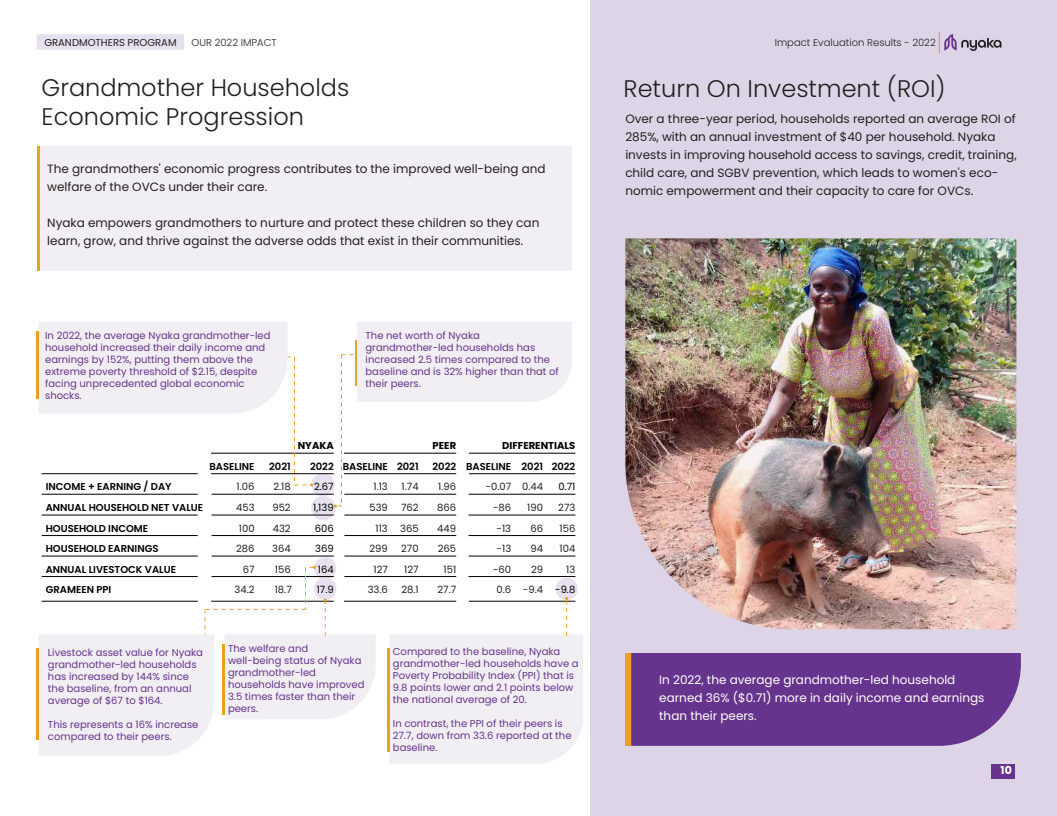
<style>
.page{position:relative;width:1057px;height:816px;background:#fff}
.page>*{position:absolute;margin:0;border:0;box-sizing:border-box;transform-origin:0 0}
.t1{font:300 24px/28.8px "Poppins";color:#231f20}
.t2{font:12px/18px "Poppins";color:#231f20}
.t3{font:12px/18px "Poppins";color:#fff}
.t4{font:700 11px "Poppins";color:#fff}
.t5{font:10px/12px "Poppins";color:#66338d}
.t6{font:10px "Poppins";color:#231f20}
.t7{font:600 10px "Poppins";color:#000}
.t8{font:300 10px "Poppins";color:#231f20}
.t9{font:10px "Poppins";color:#000}
.t10{font:700 10px "Poppins";color:#000}
.s1{color:#000}
</style>
<div class="page">
<div style="left:311px;top:473px;width:24px;height:23px;background:#e7e1ef;border-radius:50%"></div>
<div style="left:311px;top:496px;width:24px;height:24px;background:#e7e1ef;border-radius:50%"></div>
<div style="left:314px;top:557px;width:22px;height:22px;background:#e7e1ef;border-radius:50%"></div>
<div style="left:555px;top:578px;width:22px;height:22px;background:#e7e1ef;border-radius:50%"></div>
<div style="left:590px;top:0;width:466px;height:816px;background:#ddd5e7"></div>
<div style="left:990px;top:764px;width:24px;height:14px;background:#66338d"></div>
<hr style="left:42px;top:494px;width:155px;height:1px;background:#000">
<hr style="left:211px;top:494px;width:122px;height:1px;background:#000">
<hr style="left:468px;top:494px;width:107px;height:1px;background:#000">
<hr style="left:42px;top:515px;width:155px;height:1px;background:#000">
<hr style="left:211px;top:515px;width:122px;height:1px;background:#000">
<hr style="left:344px;top:515px;width:112px;height:1px;background:#000">
<hr style="left:468px;top:515px;width:107px;height:1px;background:#000">
<hr style="left:42px;top:535px;width:155px;height:1px;background:#000">
<hr style="left:211px;top:535px;width:122px;height:1px;background:#000">
<hr style="left:344px;top:535px;width:112px;height:1px;background:#000">
<hr style="left:468px;top:535px;width:107px;height:1px;background:#000">
<hr style="left:42px;top:556px;width:155px;height:1px;background:#000">
<hr style="left:211px;top:556px;width:122px;height:1px;background:#000">
<hr style="left:344px;top:556px;width:112px;height:1px;background:#000">
<hr style="left:468px;top:556px;width:107px;height:1px;background:#000">
<hr style="left:344px;top:576px;width:112px;height:1px;background:#000">
<hr style="left:468px;top:576px;width:107px;height:1px;background:#000">
<hr style="left:344px;top:601px;width:112px;height:1px;background:#000">
<hr style="left:211px;top:453px;width:122px;height:1px;background:#000">
<hr style="left:469px;top:453px;width:106px;height:1px;background:#000">
<svg style="left:211px;top:474px;width:122px;height:1px"></svg>
<hr style="left:211px;top:473px;width:122px;height:1px;background:#000">
<hr style="left:469px;top:473px;width:106px;height:1px;background:#000">
<div style="left:40px;top:146px;width:532px;height:125px;background:#f2eff4"></div>
<hr style="left:37px;top:146px;width:3px;height:125px;background:#eaa022">
<div style="left:625px;top:653px;width:6px;height:93px;background:#eaa022"></div>
<div style="left:631px;top:653px;width:389px;height:93px;background:#66338d"></div>
<hr style="left:37px;top:648px;width:2px;height:92px;background:#eaa022">
<hr style="left:387px;top:648px;width:2px;height:103px;background:#eaa022">
<svg style="left:334px;top:322px;width:238px;height:186px"></svg>
<svg style="left:389px;top:597px;width:194px;height:167px"></svg>
<svg style="left:39px;top:566px;width:336px;height:190px"></svg>
<svg style="left:39px;top:322px;width:274px;height:164px"></svg>
<hr style="left:37px;top:332px;width:2px;height:67px;background:#eaa022">
<div style="left:37px;top:34px;width:147px;height:16px;background:#e6e1ee"></div>
<svg style="left:938px;top:32px;width:63px;height:21px"></svg>
<img style="left:625px;top:238px;width:391px;height:391px">
<p class="t6" style="left:44px;top:37px;width:134px">GRANDMOTHERS PROGRAM</p>
<p class="t8" style="left:192px;top:37px;width:86px">OUR 2022 IMPACT</p>
<p class="t8" style="left:774px;top:37px;width:162px">Impact Evaluation Results - 2022</p>
<h1 class="t1" style="left:42px;top:74px;width:309px">Grandmother Households<br>Economic Progression</h1>
<p class="t2" style="left:47px;top:160px;width:499px">The grandmothers' economic progress contributes to the improved well-being and welfare of the OVCs under their care.</p>
<p class="t2" style="left:47px;top:214px;width:493px">Nyaka empowers grandmothers to nurture and protect these children so they can learn, grow, and thrive against the adverse odds that exist in their communities.</p>
<p class="t5" style="left:45px;top:330px;width:227px">In 2022, the average Nyaka grandmother-led household increased their daily income and earnings by 152%, putting them above the extreme poverty threshold of $2.15, despite facing unprecedented global economic shocks.</p>
<p class="t5" style="left:365px;top:330px;width:195px">The net worth of Nyaka grandmother-led households has increased 2.5 times compared to the baseline and is 32% higher than that of their peers.</p>
<p class="t10" style="left:298px;top:440px;width:37px">NYAKA</p>
<p class="t10" style="left:432px;top:440px;width:25px">PEER</p>
<p class="t10" style="left:502px;top:440px;width:75px">DIFFERENTIALS</p>
<p class="t7" style="left:209px;top:460px;width:47px">BASELINE</p>
<p class="t7" style="left:269px;top:460px;width:23px">2021</p>
<p class="t7" style="left:310px;top:460px;width:110px">2022 BASELINE 2021</p>
<p class="t7" style="left:432px;top:460px;width:144px">2022 BASELINE 2021 2022</p>
<p class="t7" style="left:46px;top:481px;width:127px">INCOME + EARNING / DAY</p>
<p class="t6" style="left:236px;top:481px;width:19px">1.06</p>
<p class="t6" style="left:273px;top:481px;width:19px">2.18</p>
<p class="t9" style="left:314px;top:481px;width:21px">2.67</p>
<p class="t6" style="left:373px;top:481px;width:16px">1.13</p>
<p class="t6" style="left:401px;top:481px;width:19px">1.74</p>
<p class="t6" style="left:438px;top:481px;width:19px">1.96</p>
<p class="t6" style="left:485px;top:481px;width:59px">-0.07 0.44</p>
<p class="t9" style="left:558px;top:481px;width:19px">0.71</p>
<p class="t7" style="left:46px;top:501px;width:159px">ANNUAL HOUSEHOLD NET VALUE</p>
<p class="t6" style="left:236px;top:501px;width:20px">453</p>
<p class="t6" style="left:272px;top:501px;width:20px">952</p>
<p class="t9" style="left:313px;top:501px;width:22px">1,139</p>
<p class="t6" style="left:369px;top:501px;width:20px">539</p>
<p class="t6" style="left:401px;top:501px;width:19px">762</p>
<p class="t6" style="left:437px;top:501px;width:21px">866</p>
<p class="t6" style="left:493px;top:501px;width:20px">-86</p>
<p class="t6" style="left:527px;top:501px;width:17px">190</p>
<p class="t6" style="left:558px;top:501px;width:19px">273</p>
<p class="t7" style="left:46px;top:522px;width:104px">HOUSEHOLD INCOME</p>
<p class="t6" style="left:239px;top:522px;width:17px">100</p>
<p class="t6" style="left:273px;top:522px;width:19px">432</p>
<p class="t9" style="left:314px;top:522px;width:20px">606</p>
<p class="t6" style="left:375px;top:522px;width:45px">113 365</p>
<p class="t6" style="left:437px;top:522px;width:20px">449</p>
<p class="t6" style="left:496px;top:522px;width:16px">-13</p>
<p class="t6" style="left:530px;top:522px;width:14px">66</p>
<p class="t6" style="left:559px;top:522px;width:17px">156</p>
<p class="t7" style="left:46px;top:543px;width:114px">HOUSEHOLD EARNINGS</p>
<p class="t6" style="left:236px;top:543px;width:20px">286</p>
<p class="t6" style="left:272px;top:543px;width:20px">364</p>
<p class="t9" style="left:315px;top:543px;width:20px">369</p>
<p class="t6" style="left:369px;top:543px;width:20px">299</p>
<p class="t6" style="left:401px;top:543px;width:19px">270</p>
<p class="t6" style="left:438px;top:543px;width:20px">265</p>
<p class="t6" style="left:496px;top:543px;width:16px">-13</p>
<p class="t6" style="left:530px;top:543px;width:14px">94</p>
<p class="t6" style="left:559px;top:543px;width:17px">104</p>
<p class="t7" style="left:46px;top:563px;width:132px">ANNUAL LIVESTOCK VALUE</p>
<p class="t6" style="left:243px;top:563px;width:13px">67</p>
<p class="t6" style="left:275px;top:563px;width:17px">156</p>
<p class="t9" style="left:318px;top:563px;width:17px">164</p>
<p class="t6" style="left:373px;top:563px;width:16px">127</p>
<p class="t6" style="left:404px;top:563px;width:16px">127</p>
<p class="t6" style="left:443px;top:563px;width:14px">151</p>
<p class="t6" style="left:493px;top:563px;width:20px">-60</p>
<p class="t6" style="left:531px;top:563px;width:14px">29</p>
<p class="t6" style="left:566px;top:563px;width:11px">13</p>
<p class="t7" style="left:46px;top:584px;width:67px">GRAMEEN PPI</p>
<p class="t6" style="left:234px;top:584px;width:22px">34.2</p>
<p class="t6" style="left:275px;top:584px;width:19px">18.7</p>
<p class="t9" style="left:316px;top:584px;width:19px">17.9</p>
<p class="t6" style="left:367px;top:584px;width:22px">33.6</p>
<p class="t6" style="left:401px;top:584px;width:19px">28.1</p>
<p class="t6" style="left:437px;top:584px;width:20px">27.7</p>
<p class="t6" style="left:496px;top:584px;width:80px">0.6 -9.4 <span class="s1">-9.8</span></p>
<p class="t5" style="left:48px;top:646px;width:156px">Livestock asset value for Nyaka grandmother-led households has increased by 144% since the baseline, from an annual average of $67 to $164.</p>
<p class="t5" style="left:48px;top:718px;width:152px">This represents a 16% increase compared to their peers.</p>
<p class="t5" style="left:228px;top:642px;width:138px">The welfare and<br>well-being status of Nyaka grandmother-led households have improved<br>3.5 times faster than their peers.</p>
<p class="t5" style="left:393px;top:646px;width:187px">Compared to the baseline, Nyaka grandmother-led households have a Poverty Probability Index (PPI) that is 9.8 points lower and 2.1 points below the national average of 20.</p>
<p class="t5" style="left:393px;top:718px;width:180px">In contrast, the PPI of their peers is<br>27.7, down from 33.6 reported at the baseline.</p>
<h1 class="t1" style="left:623px;top:75px;width:323px">Return On Investment (ROI)</h1>
<p class="t2" style="left:625px;top:110px;width:393px">Over a three-year period, households reported an average ROI of 285%, with an annual investment of $40 per household. Nyaka invests in improving household access to savings, credit, training, child care, and SGBV prevention, which leads to women's eco&shy;nomic empowerment and their capacity to care for OVCs.</p>
<p class="t3" style="left:659px;top:670px;width:326px">In 2022, the average grandmother-led household earned 36% ($0.71) more in daily income and earnings than their peers.</p>
<p class="t4" style="left:1000px;top:764px;width:13px">10</p>
</div>
